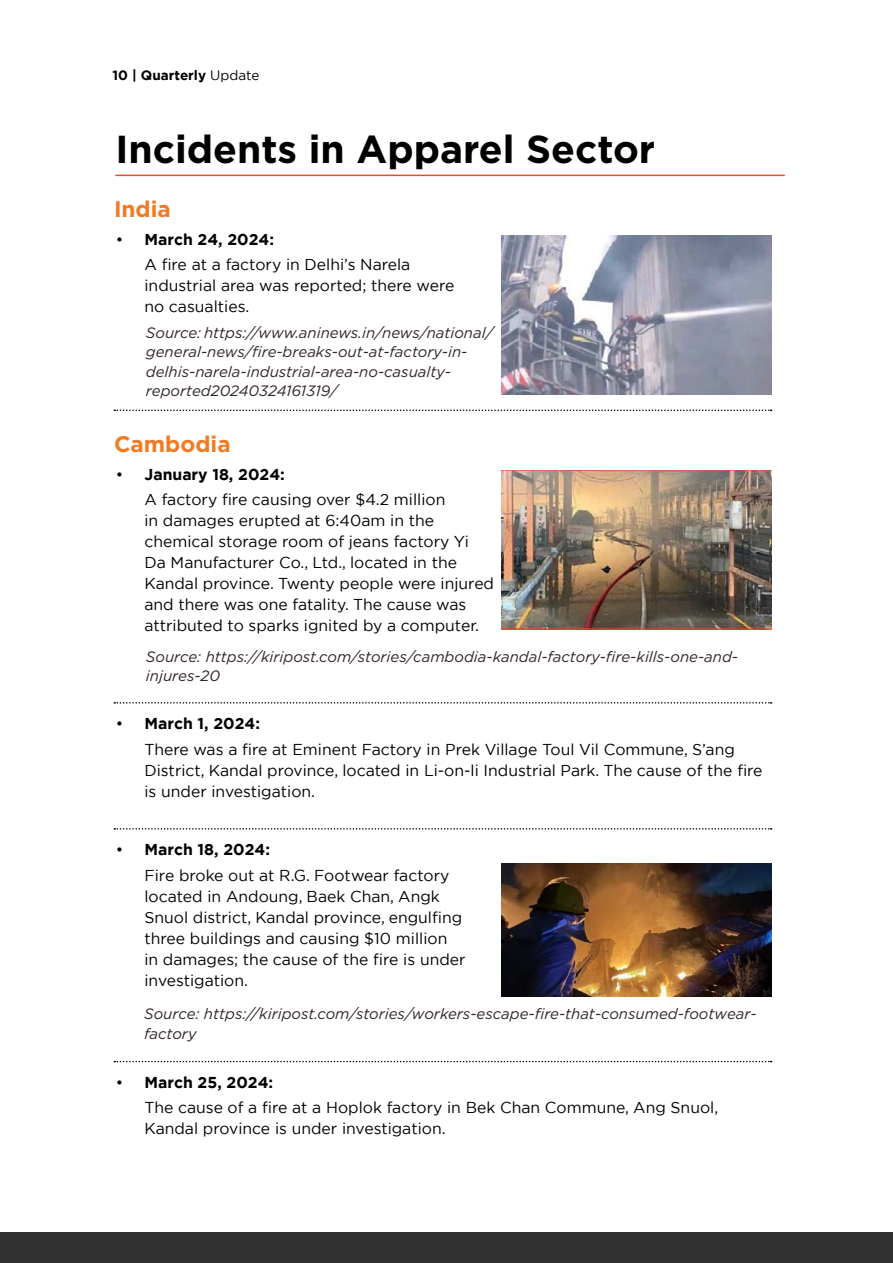
<style>
.page{position:relative;width:893px;height:1263px;background:#fff}
.page>*{position:absolute;margin:0;border:0;box-sizing:border-box;transform-origin:0 0}
.t1{font:700 39px "Gotham";color:#000}
.t2{font:700 22.5px "Gotham";color:#f47920}
.t3{font:15.75px/21px "Gotham";color:#000}
.t4{font:italic 15px/19.5px "Gotham";color:#302525}
.t5{font:700 13.5px "Gotham";color:#000}
.s1{font-weight:400}
.s2{font-weight:700}
</style>
<div class="page">
<div style="left:0;top:1233px;width:893px;height:30px;background:#313132"></div>
<hr style="left:115px;top:175px;width:670px;height:1px;background:#ef4923">
<img style="left:501px;top:235px;width:270px;height:159px">
<img style="left:501px;top:470px;width:270px;height:159px">
<img style="left:501px;top:863px;width:270px;height:133px">
<svg style="left:114px;top:409px;width:658px;height:2px"></svg>
<svg style="left:114px;top:702px;width:658px;height:2px"></svg>
<svg style="left:114px;top:1061px;width:658px;height:1px"></svg>
<svg style="left:114px;top:828px;width:658px;height:2px"></svg>
<p class="t5" style="left:112px;top:67px;width:148px">10 | Quarterly <span class="s1">Update</span></p>
<h1 class="t1" style="left:115px;top:123px;width:541px">Incidents in Apparel Sector</h1>
<h2 class="t2" style="left:114px;top:194px;width:58px">India</h2>
<p class="t3" style="left:144px;top:226px;width:267px;line-height:25.5px;text-indent:-29px">• <span class="s2">March 24, 2024:<br></span>A fire at a factory in Delhi’s Narela</p>
<p class="t3" style="left:144px;top:275px;width:311px">industrial area was reported; there were no casualties.</p>
<p class="t4" style="left:146px;top:322px;width:349px">Source: https://www.aninews.in/news/national/ general-news/fire-breaks-out-at-factory-in&shy;delhis-narela-industrial-area-no-casualty&shy;reported20240324161319/</p>
<h2 class="t2" style="left:114px;top:429px;width:118px">Cambodia</h2>
<p class="t3" style="left:144px;top:461px;width:302px;line-height:25.5px;text-indent:-29px">• <span class="s2">January 18, 2024:<br></span>A factory fire causing over $4.2 million</p>
<p class="t3" style="left:144px;top:510px;width:351px">in damages erupted at 6:40am in the chemical storage room of jeans factory Yi Da Manufacturer Co., Ltd., located in the Kandal province. Twenty people were injured and there was one fatality. The cause was attributed to sparks ignited by a computer.</p>
<p class="t4" style="left:146px;top:646px;width:594px">Source: https://kiripost.com/stories/cambodia-kandal-factory-fire-kills-one-and&shy;injures-20</p>
<p class="t3" style="left:144px;top:710px;width:592px;line-height:25.5px;text-indent:-29px">• <span class="s2">March 1, 2024:<br></span>There was a fire at Eminent Factory in Prek Village Toul Vil Commune, S’ang</p>
<p class="t3" style="left:144px;top:759px;width:620px">District, Kandal province, located in Li-on-li Industrial Park. The cause of the fire is under investigation.</p>
<p class="t3" style="left:144px;top:836px;width:306px;line-height:25.5px;text-indent:-29px">• <span class="s2">March 18, 2024:<br></span>Fire broke out at R.G. Footwear factory</p>
<p class="t3" style="left:144px;top:885px;width:323px">located in Andoung, Baek Chan, Angk Snuol district, Kandal province, engulfing three buildings and causing $10 million<br>in damages; the cause of the fire is under investigation.</p>
<p class="t4" style="left:144px;top:1004px;width:614px">Source: https://kiripost.com/stories/workers-escape-fire-that-consumed-footwear&shy;factory</p>
<p class="t3" style="left:144px;top:1069px;width:575px;line-height:25.5px;text-indent:-29px">• <span class="s2">March 25, 2024:<br></span>The cause of a fire at a Hoplok factory in Bek Chan Commune, Ang Snuol,</p>
<p class="t3" style="left:144px;top:1118px;width:303px">Kandal province is under investigation.</p>
</div>
